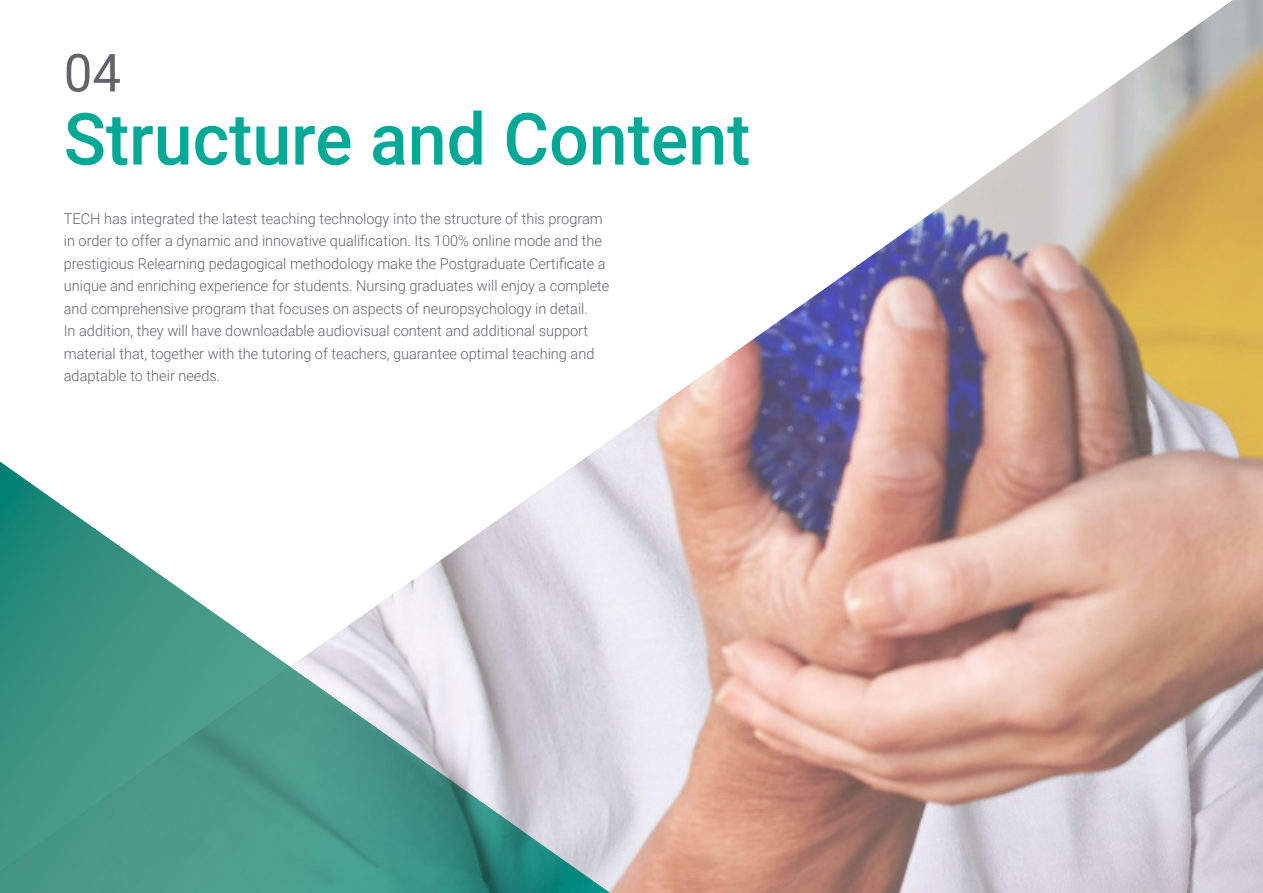
<style>
.page{position:relative;width:1263px;height:893px;background:#fff}
.page>*{position:absolute;margin:0;border:0;box-sizing:border-box;transform-origin:0 0}
.t1{font:500 72px "Roboto";color:#00a996}
.t2{font:52.5px "Roboto";color:#61646a}
.t3{font:300 15px/22.5px "Roboto";color:#61646a}
</style>
<div class="page">
<img style="left:602px;top:0;width:661px;height:893px">
<svg style="left:0;top:446px;width:640px;height:447px"></svg>
<h2 class="t2" style="left:64px;top:36px;width:59px">04</h2>
<h1 class="t1" style="left:64px;top:89px;width:688px">Structure and Content</h1>
<p class="t3" style="left:64px;top:207px;width:547px">TECH has integrated the latest teaching technology into the structure of this program in order to offer a dynamic and innovative qualification. Its 100% online mode and the prestigious Relearning pedagogical methodology make the Postgraduate Certificate a unique and enriching experience for students. Nursing graduates will enjoy a complete and comprehensive program that focuses on aspects of neuropsychology in detail.<br>In addition, they will have downloadable audiovisual content and additional support material that, together with the tutoring of teachers, guarantee optimal teaching and adaptable to their needs.</p>
</div>
